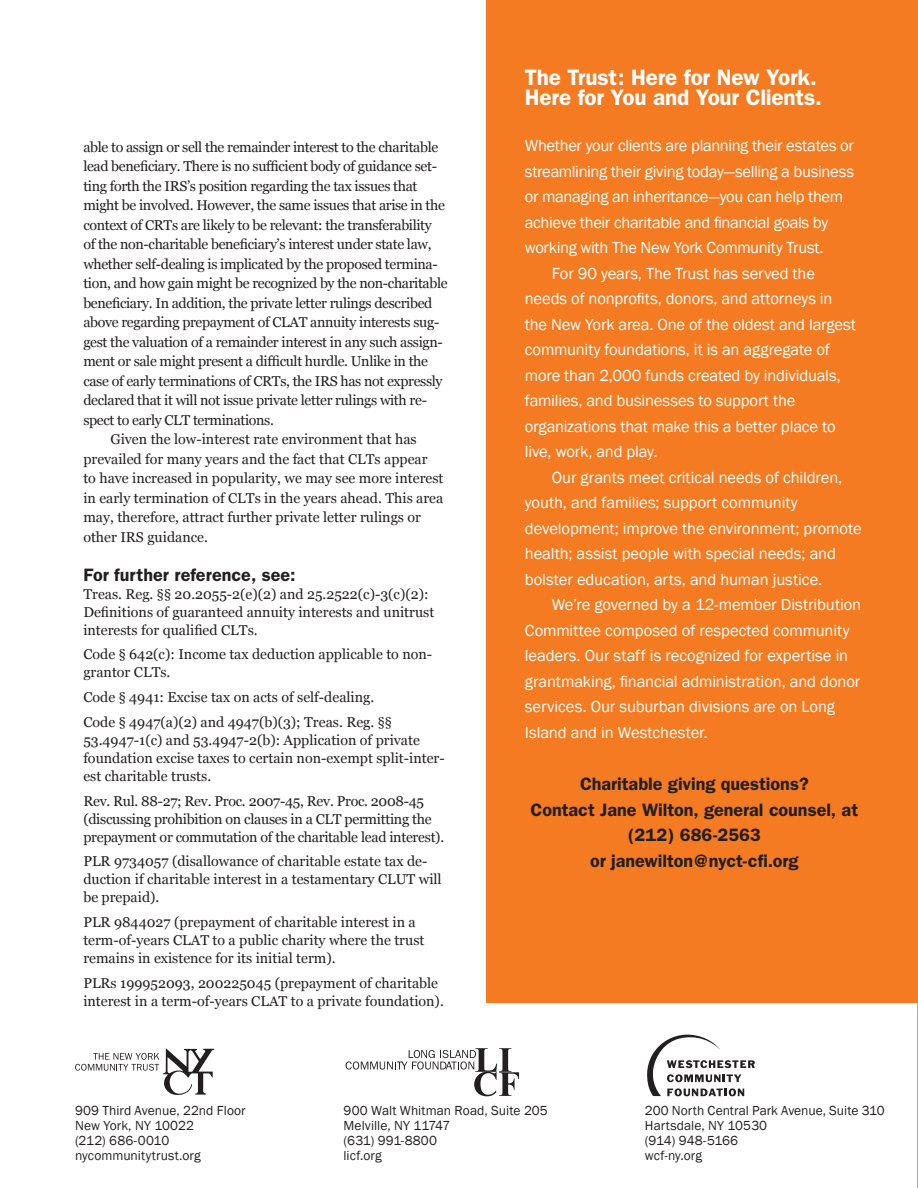
<style>
.page{position:relative;width:918px;height:1188px;background:#fff}
.page>*{position:absolute;margin:0;border:0;box-sizing:border-box;transform-origin:0 0}
.box_text{font:600 22.5px/19.5px "Franklin Gothic";letter-spacing:-.01em;color:#fff}
.Pa16{font:600 18px "Franklin Gothic";color:#231f20}
.Subhead_big{font:600 18px "Franklin Gothic";color:#231f20}
.Pa16-2{font:16.5px/25.5px "Franklin Gothic";letter-spacing:-.01em;color:#fff}
.Body_Text_Indent{font:14.25px/18px "Georgia";color:#231f20}
.Body_Text_Indent-2{font:14.25px/19.5px "Georgia";letter-spacing:-.025em;color:#231f20}
.Body_Text_Indent-3{font:14.25px/18px "Georgia";letter-spacing:-.02em;color:#231f20}
.t1{font:13.5px "Franklin Gothic";letter-spacing:.005em;color:#231f20}
</style>
<div class="page">
<svg style="left:917px;top:1002px;width:1px;height:186px"></svg>
<div style="left:486px;top:0;width:432px;height:1002px;background:#f47b21"></div>
<svg style="left:346px;top:1048px;width:173px;height:48px"></svg>
<svg style="left:647px;top:1034px;width:108px;height:62px"></svg>
<svg style="left:75px;top:1048px;width:139px;height:47px"></svg>
<p class="Body_Text_Indent-2" style="left:83px;top:137px;width:366px">able to assign or sell the remainder interest to the charitable lead beneficiary. There is no sufficient body of guidance set&shy;ting forth the IRS’s position regarding the tax issues that might be involved. However, the same issues that arise in the context of CRTs are likely to be relevant: the transferability<br>of the non-charitable beneficiary’s interest under state law, whether self-dealing is implicated by the proposed termina&shy;tion, and how gain might be recognized by the non-charitable beneficiary. In addition, the private letter rulings described above regarding prepayment of CLAT annuity interests sug&shy;gest the valuation of a remainder interest in any such assign&shy;ment or sale might present a difficult hurdle. Unlike in the case of early terminations of CRTs, the IRS has not expressly declared that it will not issue private letter rulings with re&shy;spect to early CLT terminations.</p>
<p class="Body_Text_Indent" style="left:83px;top:429px;width:362px;line-height:19.5px;text-indent:27px">Given the low-interest rate environment that has prevailed for many years and the fact that CLTs appear to have increased in popularity, we may see more interest in early termination of CLTs in the years ahead. This area may, therefore, attract further private letter rulings or other IRS guidance.</p>
<p class="Subhead_big" style="left:83px;top:564px;width:214px">For further reference, see:</p>
<p class="Body_Text_Indent" style="left:83px;top:585px;width:352px">Treas. Reg. §§ 20.2055-2(e)(2) and 25.2522(c)-3(c)(2):<br>Definitions of guaranteed annuity interests and unitrust interests for qualified CLTs.</p>
<p class="Body_Text_Indent" style="left:83px;top:645px;width:350px">Code § 642(c): Income tax deduction applicable to non&shy;grantor CLTs.</p>
<p class="Body_Text_Indent" style="left:83px;top:688px;width:292px">Code § 4941: Excise tax on acts of self-dealing.</p>
<p class="Body_Text_Indent" style="left:83px;top:713px;width:363px">Code § 4947(a)(2) and 4947(b)(3); Treas. Reg. §§ 53.4947-1(c) and 53.4947-2(b): Application of private foundation excise taxes to certain non-exempt split-inter&shy;est charitable trusts.</p>
<p class="Body_Text_Indent-3" style="left:83px;top:792px;width:362px">Rev. Rul. 88-27; Rev. Proc. 2007-45, Rev. Proc. 2008-45 (discussing prohibition on clauses in a CLT permitting the prepayment or commutation of the charitable lead interest).</p>
<p class="Body_Text_Indent" style="left:83px;top:852px;width:360px">PLR 9734057 (disallowance of charitable estate tax de&shy;duction if charitable interest in a testamentary CLUT will be prepaid).</p>
<p class="Body_Text_Indent" style="left:83px;top:913px;width:343px">PLR 9844027 (prepayment of charitable interest in a term-of-years CLAT to a public charity where the trust remains in existence for its initial term).</p>
<p class="Body_Text_Indent" style="left:83px;top:974px;width:362px">PLRs 199952093, 200225045 (prepayment of charitable interest in a term-of-years CLAT to a private foundation).</p>
<p class="box_text" style="left:525px;top:68px;width:298px">The Trust: Here for New York.<br>Here for You and Your Clients.</p>
<p class="Pa16-2" style="left:525px;top:134px;width:331px">Whether your clients are planning their estates or streamlining their giving today—selling a business or managing an inheritance—you can help them achieve their charitable and financial goals by working with The New York Community Trust.</p>
<p class="Pa16-2" style="left:525px;top:261px;width:333px;text-indent:27px">For 90 years, The Trust has served the needs of nonprofits, donors, and attorneys in the New York area. One of the oldest and largest community foundations, it is an aggregate of more than 2,000 funds created by individuals, families, and businesses to support the organizations that make this a better place to live, work, and play.</p>
<p class="Pa16-2" style="left:525px;top:465px;width:338px;text-indent:27px">Our grants meet critical needs of children, youth, and families; support community development; improve the environment; promote health; assist people with special needs; and bolster education, arts, and human justice.</p>
<p class="Pa16-2" style="left:525px;top:593px;width:338px;text-indent:27px">We’re governed by a 12-member Distribution Committee composed of respected community leaders. Our staff is recognized for expertise in grantmaking, financial administration, and donor services. Our suburban divisions are on Long Island and in Westchester.</p>
<p class="Pa16" style="left:580px;top:774px;width:230px">Charitable giving questions?</p>
<p class="Pa16" style="left:531px;top:799px;width:329px">Contact Jane Wilton, general counsel, at</p>
<p class="Pa16" style="left:628px;top:825px;width:134px">(212) 686-2563</p>
<p class="Pa16" style="left:590px;top:850px;width:210px">or janewilton@nyct-cfi.org</p>
<p class="t1" style="left:75px;top:1102px;width:172px">909 Third Avenue, 22nd Floor</p>
<p class="t1" style="left:75px;top:1117px;width:120px">New York, NY 10022</p>
<p class="t1" style="left:75px;top:1132px;width:96px">(212) 686-0010</p>
<p class="t1" style="left:75px;top:1147px;width:127px">nycommunitytrust.org</p>
<p class="t1" style="left:344px;top:1102px;width:206px">900 Walt Whitman Road, Suite 205</p>
<p class="t1" style="left:344px;top:1117px;width:108px">Melville, NY 11747</p>
<p class="t1" style="left:344px;top:1132px;width:95px">(631) 991-8800</p>
<p class="t1" style="left:344px;top:1147px;width:40px">licf.org</p>
<p class="t1" style="left:645px;top:1102px;width:241px">200 North Central Park Avenue, Suite 310</p>
<p class="t1" style="left:645px;top:1117px;width:124px">Hartsdale, NY 10530</p>
<p class="t1" style="left:645px;top:1132px;width:95px">(914) 948-5166</p>
<p class="t1" style="left:645px;top:1147px;width:59px">wcf-ny.org</p>
</div>
